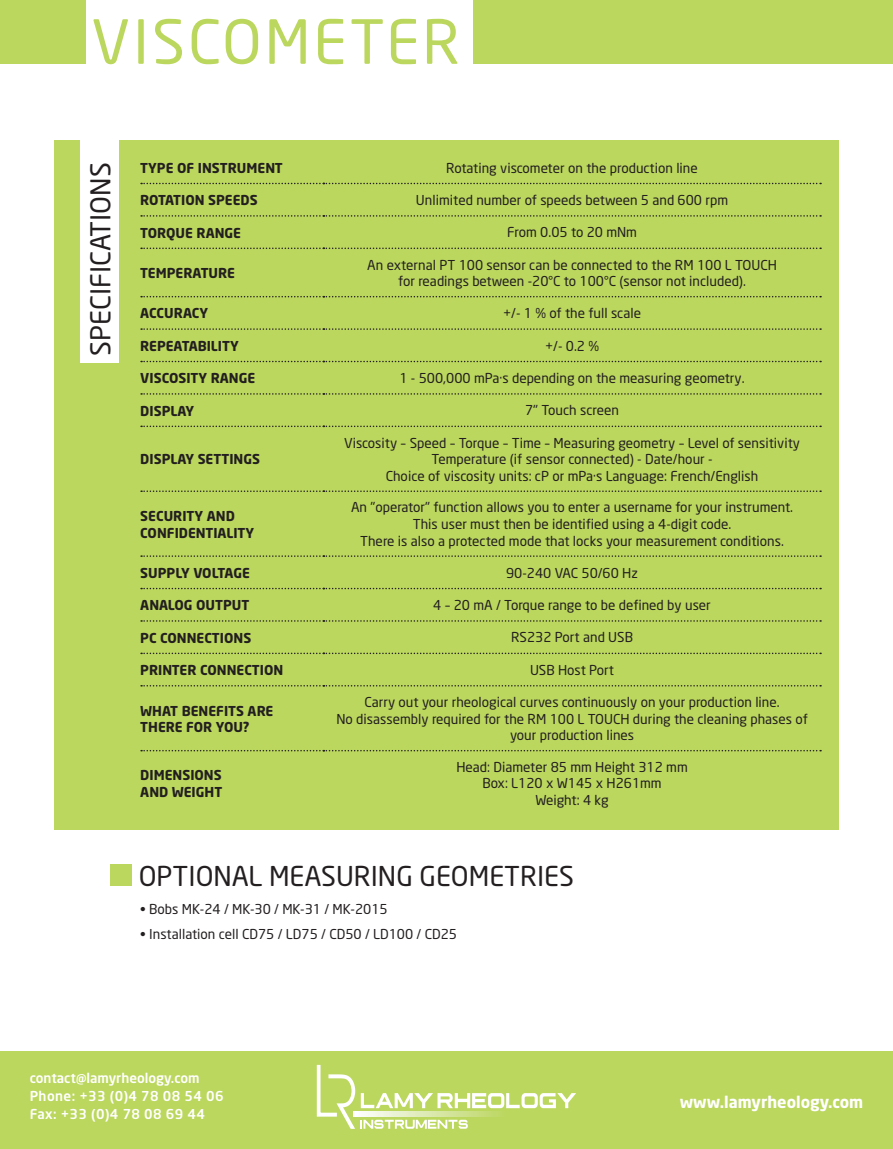
<style>
.page{position:relative;width:893px;height:1149px;background:#fff}
.page>*{position:absolute;margin:0;border:0;box-sizing:border-box;transform-origin:0 0}
.t1{font:60px "Neo Sans";letter-spacing:.05em;color:#bbd75e}
.t2{font:27px "Neo Sans";color:#231f20}
.t3{font:700 16.05px "Neo Sans";color:#fff}
.t4{font:13.5px/16.5px "Neo Sans";color:#231f20;text-align:center}
.t5{font:700 13.5px/16.5px "Neo Sans";color:#231f20}
.t6{font:500 13.5px/18px "Neo Sans";color:#fff}
</style>
<div class="page">
<div style="left:54px;top:140px;width:785px;height:690px;background:#bbd75e"></div>
<svg style="left:141px;top:183px;width:680px;height:1px"></svg>
<svg style="left:141px;top:215px;width:680px;height:1px"></svg>
<svg style="left:141px;top:247px;width:680px;height:2px"></svg>
<svg style="left:141px;top:296px;width:680px;height:1px"></svg>
<svg style="left:141px;top:328px;width:680px;height:2px"></svg>
<svg style="left:141px;top:360px;width:680px;height:2px"></svg>
<svg style="left:141px;top:393px;width:680px;height:1px"></svg>
<svg style="left:141px;top:425px;width:680px;height:2px"></svg>
<svg style="left:141px;top:490px;width:680px;height:2px"></svg>
<svg style="left:141px;top:555px;width:680px;height:1px"></svg>
<svg style="left:141px;top:587px;width:680px;height:2px"></svg>
<svg style="left:141px;top:620px;width:680px;height:1px"></svg>
<svg style="left:141px;top:652px;width:680px;height:2px"></svg>
<svg style="left:141px;top:685px;width:680px;height:1px"></svg>
<svg style="left:141px;top:749px;width:680px;height:2px"></svg>
<div style="left:80px;top:140px;width:39px;height:222px;background:#fff"></div>
<div style="left:111px;top:864px;width:21px;height:21px;background:#bbd75e"></div>
<div style="left:0;top:0;width:85px;height:64px;background:#bbd75e"></div>
<div style="left:473px;top:0;width:420px;height:64px;background:#bbd75e"></div>
<div style="left:0;top:1050px;width:893px;height:98px;background:#bbd75e"></div>
<svg style="left:316px;top:1064px;width:260px;height:65px"></svg>
<h1 class="t1" style="left:91px;top:5px;width:370px">VISCOMETER</h1>
<h2 class="t2" style="left:84px;top:356px;width:195px;rotate:-90deg">SPECIFICATIONS</h2>
<p class="t5" style="left:140px;top:159px;width:144px">TYPE OF INSTRUMENT</p>
<p class="t4" style="left:446px;top:159px;width:253px">Rotating viscometer on the production line</p>
<p class="t5" style="left:140px;top:191px;width:119px">ROTATION SPEEDS</p>
<p class="t4" style="left:416px;top:191px;width:314px">Unlimited number of speeds between 5 and 600 rpm</p>
<p class="t5" style="left:140px;top:224px;width:102px">TORQUE RANGE</p>
<p class="t4" style="left:507px;top:224px;width:131px">From 0.05 to 20 mNm</p>
<p class="t5" style="left:140px;top:264px;width:96px">TEMPERATURE</p>
<p class="t4" style="left:367px;top:256px;width:411px">An external PT 100 sensor can be connected to the RM 100 L TOUCH for readings between -20°C to 100°C (sensor not included).</p>
<p class="t5" style="left:140px;top:305px;width:69px">ACCURACY</p>
<p class="t4" style="left:503px;top:305px;width:139px">+/- 1 % of the full scale</p>
<p class="t5" style="left:140px;top:337px;width:100px">REPEATABILITY</p>
<p class="t4" style="left:545px;top:337px;width:56px">+/- 0.2 %</p>
<p class="t5" style="left:140px;top:369px;width:117px">VISCOSITY RANGE</p>
<p class="t4" style="left:399px;top:369px;width:347px">1 - 500,000 mPa·s depending on the measuring geometry.</p>
<p class="t5" style="left:140px;top:402px;width:55px">DISPLAY</p>
<p class="t4" style="left:525px;top:402px;width:95px">7" Touch screen</p>
<p class="t5" style="left:140px;top:450px;width:121px">DISPLAY SETTINGS</p>
<p class="t4" style="left:344px;top:434px;width:458px">Viscosity – Speed – Torque – Time – Measuring geometry – Level of sensitivity<br>Temperature (if sensor connected) - Date/hour -<br>Choice of viscosity units: cP or mPa·s Language: French/English</p>
<p class="t5" style="left:140px;top:507px;width:115px">SECURITY AND<br>CONFIDENTIALITY</p>
<p class="t4" style="left:351px;top:499px;width:444px">An "operator" function allows you to enter a username for your instrument.<br>This user must then be identified using a 4-digit code.<br>There is also a protected mode that locks your measurement conditions.</p>
<p class="t5" style="left:140px;top:564px;width:111px">SUPPLY VOLTAGE</p>
<p class="t4" style="left:506px;top:564px;width:133px">90-240 VAC 50/60 Hz</p>
<p class="t5" style="left:140px;top:596px;width:111px">ANALOG OUTPUT</p>
<p class="t4" style="left:433px;top:596px;width:279px">4 – 20 mA / Torque range to be defined by user</p>
<p class="t5" style="left:140px;top:629px;width:112px">PC CONNECTIONS</p>
<p class="t4" style="left:511px;top:629px;width:123px">RS232 Port and USB</p>
<p class="t5" style="left:140px;top:661px;width:144px">PRINTER CONNECTION</p>
<p class="t4" style="left:530px;top:661px;width:86px">USB Host Port</p>
<p class="t5" style="left:140px;top:701px;width:135px">WHAT BENEFITS ARE<br>THERE FOR YOU?</p>
<p class="t4" style="left:336px;top:693px;width:473px">Carry out your rheological curves continuously on your production line.<br>No disassembly required for the RM 100 L TOUCH during the cleaning phases of your production lines</p>
<p class="t5" style="left:140px;top:766px;width:83px">DIMENSIONS<br>AND WEIGHT</p>
<p class="t4" style="left:456px;top:758px;width:233px">Head: Diameter 85 mm Height 312 mm<br>Box: L120 x W145 x H261mm<br>Weight: 4 kg</p>
<h2 class="t2" style="left:139px;top:859px;width:437px">OPTIONAL MEASURING GEOMETRIES</h2>
<p class="t4" style="left:140px;top:900px;width:249px">• Bobs MK-24 / MK-30 / MK-31 / MK-2015</p>
<p class="t4" style="left:140px;top:925px;width:318px">• Installation cell CD75 / LD75 / CD50 / LD100 / CD25</p>
<p class="t6" style="left:30px;top:1068px;width:195px">contact@lamyrheology.com<br>Phone: +33 (0)4 78 08 54 06<br>Fax: +33 (0)4 78 08 69 44</p>
<p class="t3" style="left:680px;top:1091px;width:185px">www.lamyrheology.com</p>
</div>
